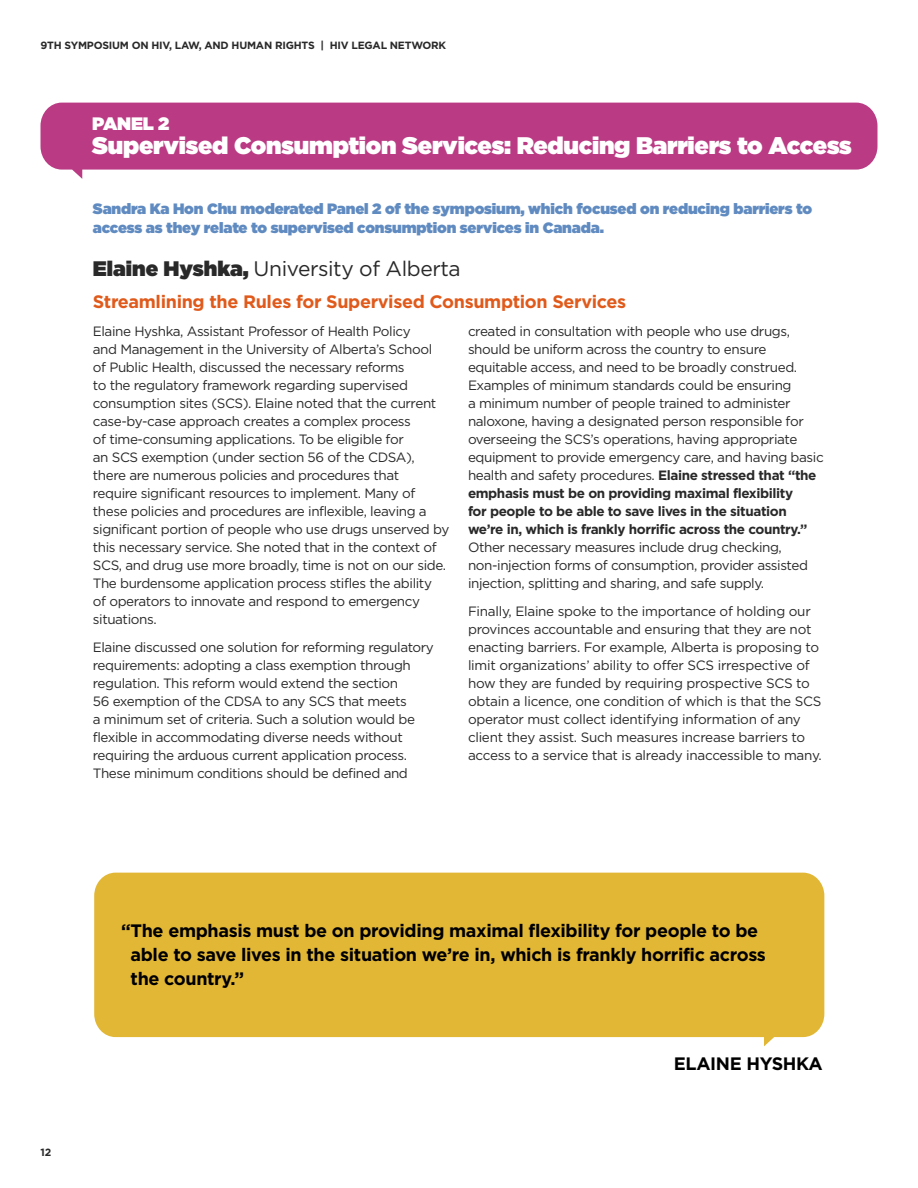
<style>
.page{position:relative;width:918px;height:1188px;background:#fff}
.page>*{position:absolute;margin:0;border:0;box-sizing:border-box;transform-origin:0 0}
.Headers{font:900 24px "Gotham";letter-spacing:-.01em;color:#fff}
.Body_Copy{font:21px "Gotham";letter-spacing:-.02em;color:#292929}
.Body_Copy-2{font:700 18px/24px "Gotham";letter-spacing:-.02em;color:#000}
.Talk_Titles{font:700 18px "Gotham";letter-spacing:-.02em;color:#e05a1b}
.Quotes{font:700 18px "Gotham";letter-spacing:-.02em;color:#000}
.Headers-2{font:900 18px "Gotham";letter-spacing:-.01em;color:#fff}
.Subheads{font:900 15px/19.5px "Gotham";letter-spacing:-.01em;color:#608bc1}
.Body_Copy-3{font:13.5px/18px "Gotham";letter-spacing:-.03em;color:#292929}
.t1{font:700 10.5px "Gotham";letter-spacing:-.02em;color:#292929}
.s1{font-weight:900}
.s2{font-weight:700}
</style>
<div class="page">
<svg style="left:40px;top:103px;width:838px;height:76px;background:#c35494"></svg>
<div style="left:94px;top:873px;width:730px;height:173px;background:#e2b735"></div>
<p class="t1" style="left:40px;top:38px;width:407px">9TH SYMPOSIUM ON HIV, LAW, AND HUMAN RIGHTS | HIV LEGAL NETWORK</p>
<p class="Headers-2" style="left:92px;top:111px;width:79px">PANEL 2</p>
<p class="Headers" style="left:92px;top:129px;width:761px">Supervised Consumption Services: Reducing Barriers to Access</p>
<p class="Subheads" style="left:93px;top:198px;width:721px">Sandra Ka Hon Chu moderated Panel 2 of the symposium, which focused on reducing barriers to access as they relate to supervised consumption services in Canada.</p>
<p class="Body_Copy" style="left:93px;top:255px;width:369px"><span class="s1">Elaine Hyshka,</span> University of Alberta</p>
<p class="Talk_Titles" style="left:93px;top:290px;width:535px">Streamlining the Rules for Supervised Consumption Services</p>
<p class="Body_Copy-3" style="left:93px;top:322px;width:358px">Elaine Hyshka, Assistant Professor of Health Policy<br>and Management in the University of Alberta’s School<br>of Public Health, discussed the necessary reforms<br>to the regulatory framework regarding supervised consumption sites (SCS). Elaine noted that the current case-by-case approach creates a complex process<br>of time-consuming applications. To be eligible for<br>an SCS exemption (under section 56 of the CDSA), there are numerous policies and procedures that<br>require significant resources to implement. Many of these policies and procedures are inflexible, leaving a significant portion of people who use drugs unserved by this necessary service. She noted that in the context of SCS, and drug use more broadly, time is not on our side.<br>The burdensome application process stifles the ability<br>of operators to innovate and respond to emergency situations.</p>
<p class="Body_Copy-3" style="left:93px;top:638px;width:343px">Elaine discussed one solution for reforming regulatory requirements: adopting a class exemption through regulation. This reform would extend the section<br>56 exemption of the CDSA to any SCS that meets<br>a minimum set of criteria. Such a solution would be flexible in accommodating diverse needs without requiring the arduous current application process.<br>These minimum conditions should be defined and</p>
<p class="Body_Copy-3" style="left:468px;top:322px;width:357px">created in consultation with people who use drugs, should be uniform across the country to ensure equitable access, and need to be broadly construed.<br>Examples of minimum standards could be ensuring<br>a minimum number of people trained to administer naloxone, having a designated person responsible for overseeing the SCS’s operations, having appropriate equipment to provide emergency care, and having basic health and safety procedures. <span class="s2">Elaine stressed that “the emphasis must be on providing maximal flexibility<br>for people to be able to save lives in the situation we’re in, which is frankly horrific across the country.” </span>Other necessary measures include drug checking, non-injection forms of consumption, provider assisted injection, splitting and sharing, and safe supply.</p>
<p class="Body_Copy-3" style="left:468px;top:602px;width:355px">Finally, Elaine spoke to the importance of holding our provinces accountable and ensuring that they are not enacting barriers. For example, Alberta is proposing to limit organizations’ ability to offer SCS irrespective of how they are funded by requiring prospective SCS to obtain a licence, one condition of which is that the SCS operator must collect identifying information of any client they assist. Such measures increase barriers to access to a service that is already inaccessible to many.</p>
<p class="Body_Copy-2" style="left:131px;top:918px;width:637px;text-indent:-9px">“The emphasis must be on providing maximal flexibility for people to be able to save lives in the situation we’re in, which is frankly horrific across the country.”</p>
<p class="t1" style="left:40px;top:1145px;width:12px">12</p>
<p class="Quotes" style="left:674px;top:1051px;width:150px">ELAINE HYSHKA</p>
</div>
